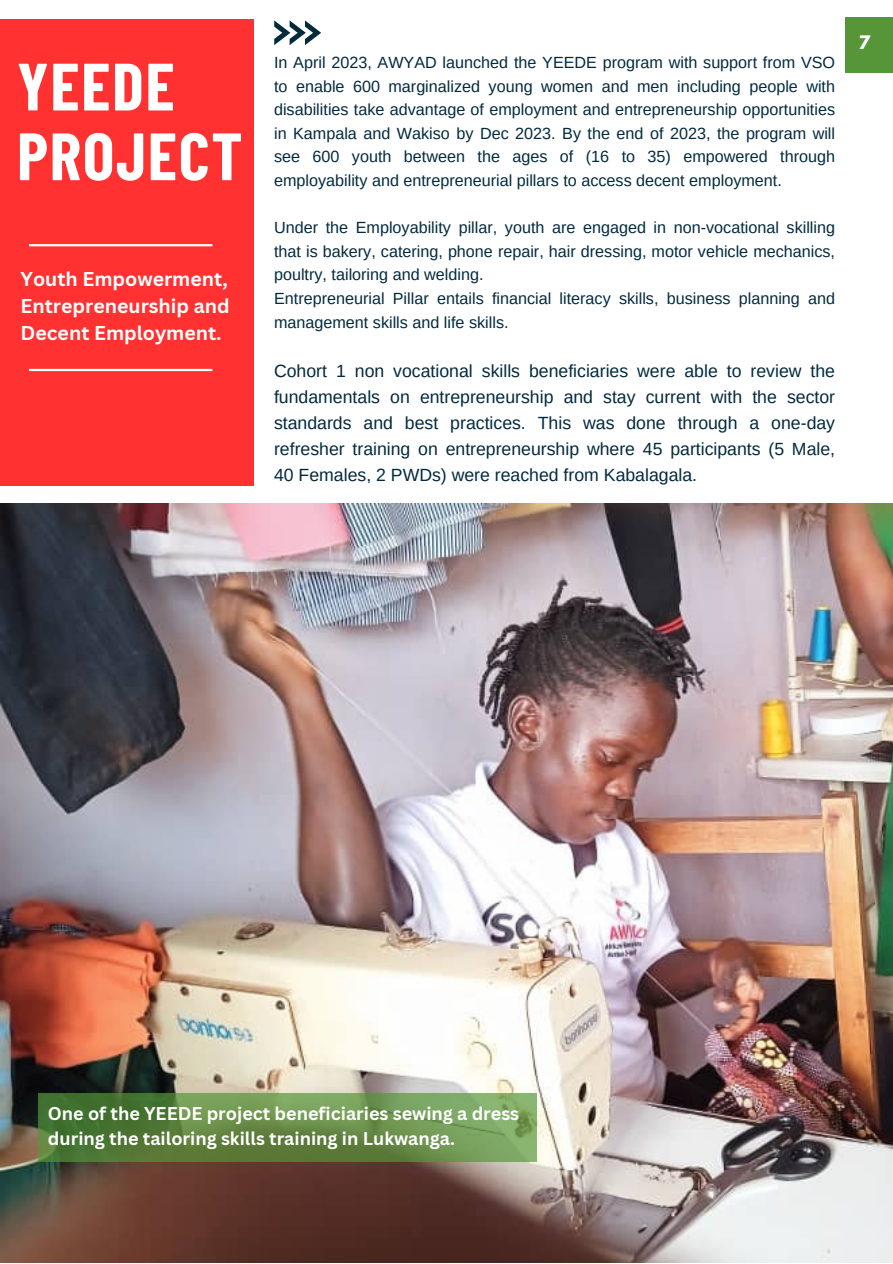
<style>
.page{position:relative;width:893px;height:1264px;background:#fff}
.page>*{position:absolute;margin:0;border:0;box-sizing:border-box;transform-origin:0 0}
.t1{font:700 66.75px/69.8px "Barlow Condensed";letter-spacing:.025em;color:#fff}
.t2{font:700 19.5px/27px "Canva Sans";color:#fff;text-align:justify}
.t3{font:700 18px/24.8px "Canva Sans";color:#fff}
.t4{font:17.7px/25.8px "Arimo";color:#022a3d;text-align:justify}
.t5{font:700 16.5px "League Spartan";color:#fff}
.t6{font:16.2px/23.5px "Arimo";color:#022a3d;text-align:justify}
</style>
<div class="page">
<div style="left:0;top:20px;width:253px;height:466px;background:#ff3131"></div>
<svg style="left:274px;top:20px;width:47px;height:25px"></svg>
<div style="left:845px;top:17px;width:47px;height:55px;background:#569639"></div>
<img style="left:0;top:503px;width:892px;height:759px">
<svg style="left:38px;top:1093px;width:498px;height:68px;background:#658c49"></svg>
<hr style="left:29px;top:244px;width:183px;height:2px;background:#fff">
<hr style="left:29px;top:369px;width:183px;height:2px;background:#fff">
<p class="t1" style="left:17px;top:49px;width:227px">YEEDE<br>PROJECT</p>
<p class="t6" style="left:274px;top:50px;width:562px">In April 2023, AWYAD launched the YEEDE program with support from VSO to enable 600 marginalized young women and men including people with disabilities take advantage of employment and entrepreneurship opportunities in Kampala and Wakiso by Dec 2023. By the end of 2023, the program will see 600 youth between the ages of (16 to 35) empowered through employability and entrepreneurial pillars to access decent employment.</p>
<p class="t6" style="left:274px;top:216px;width:562px">Under the Employability pillar, youth are engaged in non-vocational skilling that is bakery, catering, phone repair, hair dressing, motor vehicle mechanics, poultry, tailoring and welding.</p>
<p class="t6" style="left:274px;top:287px;width:562px">Entrepreneurial Pillar entails financial literacy skills, business planning and management skills and life skills.</p>
<p class="t4" style="left:274px;top:358px;width:562px">Cohort 1 non vocational skills beneficiaries were able to review the fundamentals on entrepreneurship and stay current with the sector standards and best practices. This was done through a one-day refresher training on entrepreneurship where 45 participants (5 Male, 40 Females, 2 PWDs) were reached from Kabalagala.</p>
<p class="t2" style="left:21px;top:265px;width:210px">Youth Empowerment, Entrepreneurship and Decent Employment.</p>
<p class="t5" style="left:858px;top:34px;width:13px">7</p>
<p class="t3" style="left:48px;top:1100px;width:472px">One of the YEEDE project beneficiaries sewing a dress during the tailoring skills training in Lukwanga.</p>
</div>
